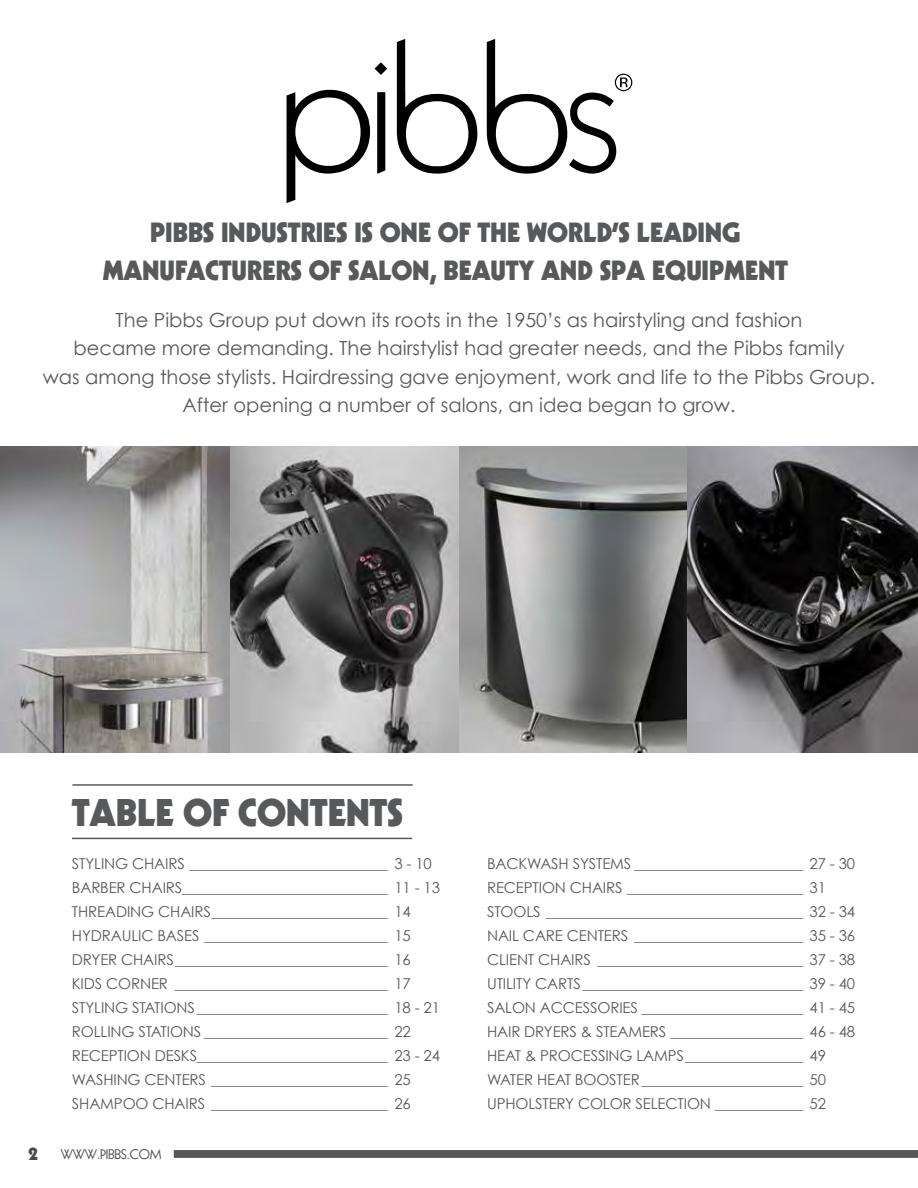
<style>
.page{position:relative;width:918px;height:1188px;background:#fff}
.page>*{position:absolute;margin:0;border:0;box-sizing:border-box;transform-origin:0 0}
.t1{font:900 37.5px "Kabel";letter-spacing:-.01em;color:#58595b}
.t2{font:900 27px/37.5px "Kabel";letter-spacing:-.01em;color:#58595b;text-align:center}
.t3{font:19.5px/28.5px "Century Gothic";color:#58595b;text-align:center}
.t4{font:900 18px "Kabel";color:#4a4a4d}
.t5{font:15px/24px "Century Gothic";letter-spacing:-.01em;color:#58595b}
.t6{font:13.5px "Kabel";letter-spacing:-.01em;color:#4a4a4d}
</style>
<div class="page">
<svg style="left:287px;top:90px;width:83px;height:113px"></svg>
<svg style="left:377px;top:92px;width:8px;height:82px"></svg>
<svg style="left:397px;top:39px;width:80px;height:135px"></svg>
<svg style="left:375px;top:62px;width:12px;height:13px"></svg>
<svg style="left:487px;top:39px;width:145px;height:135px"></svg>
<hr style="left:72px;top:838px;width:340px;height:1px;background:#58595b">
<hr style="left:72px;top:784px;width:341px;height:2px;background:#58595b">
<img style="left:0;top:446px;width:918px;height:307px">
<div style="left:174px;top:1150px;width:744px;height:8px;background:#58595b"></div>
<h2 class="t2" style="left:103px;top:214px;width:687px">PIBBS INDUSTRIES IS ONE OF THE WORLD’S LEADING<br>MANUFACTURERS OF SALON, BEAUTY AND SPA EQUIPMENT</h2>
<p class="t3" style="left:43px;top:305px;width:834px">The Pibbs Group put down its roots in the 1950’s as hairstyling and fashion<br>became more demanding. The hairstylist had greater needs, and the Pibbs family<br>was among those stylists. Hairdressing gave enjoyment, work and life to the Pibbs Group.<br>After opening a number of salons, an idea began to grow.</p>
<h1 class="t1" style="left:72px;top:789px;width:333px">TABLE OF CONTENTS</h1>
<p class="t5" style="left:72px;top:851px;width:370px">STYLING CHAIRS ___________________________ 3 - 10<br>BARBER CHAIRS____________________________ 11 - 13<br>THREADING CHAIRS________________________ 14<br>HYDRAULIC BASES _________________________ 15<br>DRYER CHAIRS_____________________________ 16<br>KIDS CORNER _____________________________ 17<br>STYLING STATIONS __________________________ 18 - 21<br>ROLLING STATIONS _________________________ 22<br>RECEPTION DESKS__________________________ 23 - 24<br>WASHING CENTERS ________________________ 25<br>SHAMPOO CHAIRS ________________________ 26</p>
<p class="t5" style="left:487px;top:851px;width:370px">BACKWASH SYSTEMS _______________________ 27 - 30<br>RECEPTION CHAIRS ________________________ 31<br>STOOLS ___________________________________ 32 - 34<br>NAIL CARE CENTERS _______________________ 35 - 36<br>CLIENT CHAIRS ____________________________ 37 - 38<br>UTILITY CARTS______________________________ 39 - 40<br>SALON ACCESSORIES ______________________ 41 - 45<br>HAIR DRYERS &amp; STEAMERS __________________ 46 - 48<br>HEAT &amp; PROCESSING LAMPS________________ 49<br>WATER HEAT BOOSTER______________________ 50<br>UPHOLSTERY COLOR SELECTION ____________ 52</p>
<p class="t4" style="left:28px;top:1142px;width:11px">2</p>
<p class="t6" style="left:61px;top:1146px;width:102px">WWW.PIBBS.COM</p>
</div>
